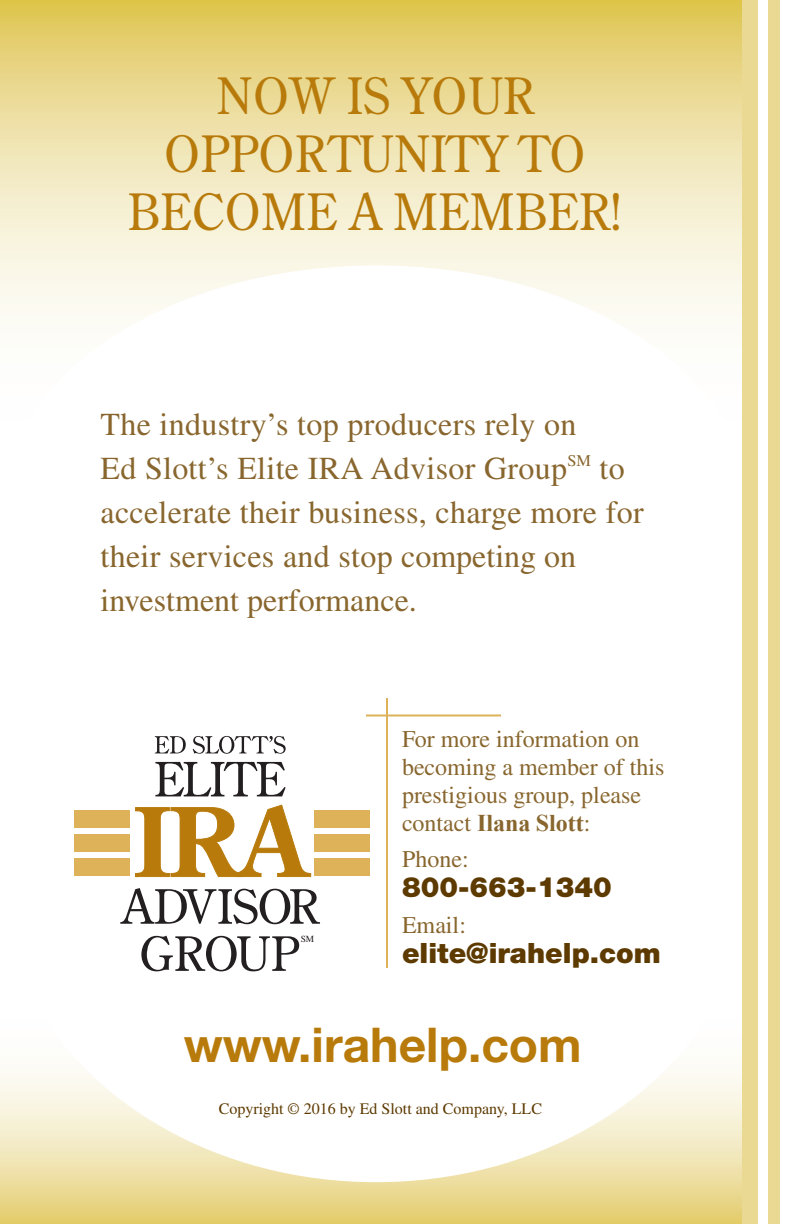
<style>
.page{position:relative;width:792px;height:1224px;background:#fff}
.page>*{position:absolute;margin:0;border:0;box-sizing:border-box;transform-origin:0 0}
.t1{font:50px/57.8px "Century Old Style";color:#b87b0b;text-align:center;scale:.95 1}
.t2{font:700 48px "Helvetica Neue";color:#b87b0b}
.t3{font:32px/44px "Times";letter-spacing:.01em;color:#88662e}
.t4{font:900 28px "Helvetica Neue";color:#5d3a00}
.t5{font:24px/28px "Times";color:#88662e}
.t6{font:16px "Times";color:#5d3a00}
.t7{font:9.4px "Times";color:#231f20}
.s1{font-family:"Times New Roman";font-weight:700}
</style>
<div class="page">
<svg style="left:1px;top:1069px;width:741px;height:155px"></svg>
<svg style="left:0;top:990px;width:1px;height:234px"></svg>
<svg style="left:0;top:0;width:742px;height:324px"></svg>
<svg style="left:155px;top:762px;width:131px;height:34px"></svg>
<svg style="left:120px;top:888px;width:200px;height:36px"></svg>
<svg style="left:141px;top:936px;width:158px;height:35px"></svg>
<svg style="left:155px;top:736px;width:31px;height:17px"></svg>
<svg style="left:193px;top:736px;width:93px;height:18px"></svg>
<div style="left:74px;top:810px;width:55px;height:17px;background:#ddb258"></div>
<div style="left:74px;top:834px;width:55px;height:18px;background:#ddb258"></div>
<svg style="left:135px;top:805px;width:176px;height:72px"></svg>
<div style="left:74px;top:858px;width:55px;height:18px;background:#ddb258"></div>
<div style="left:314px;top:810px;width:56px;height:17px;background:#ddb258"></div>
<div style="left:314px;top:834px;width:56px;height:18px;background:#ddb258"></div>
<div style="left:314px;top:858px;width:56px;height:18px;background:#ddb258"></div>
<div style="left:768px;top:0;width:12px;height:1224px;background:#ead992"></div>
<div style="left:742px;top:0;width:16px;height:1224px;background:#ead992"></div>
<hr style="left:386px;top:698px;width:2px;height:270px;background:#ddb258">
<hr style="left:366px;top:714px;width:135px;height:2px;background:#ddb258">
<p class="t1" style="left:128px;top:66px;width:522px">NOW IS YOUR<br>OPPORTUNITY TO<br>BECOME A MEMBER!</p>
<p class="t3" style="left:100px;top:403px;width:545px">The industry’s top producers rely on<br>Ed Slott’s Elite IRA Advisor Group<sup>SM</sup> to accelerate their business, charge more for their services and stop competing on investment performance.</p>
<p class="t7" style="left:301px;top:934px;width:15px">SM</p>
<p class="t5" style="left:402px;top:725px;width:264px">For more information on becoming a member of this prestigious group, please contact <span class="s1">Ilana Slott</span>:</p>
<p class="t5" style="left:402px;top:845px;width:68px">Phone:</p>
<p class="t4" style="left:402px;top:870px;width:211px">800-663-1340</p>
<p class="t5" style="left:402px;top:910px;width:66px">Email:</p>
<p class="t4" style="left:402px;top:936px;width:260px">elite@irahelp.com</p>
<p class="t2" style="left:184px;top:1015px;width:399px">www.irahelp.com</p>
<p class="t6" style="left:219px;top:1099px;width:325px">Copyright © 2016 by Ed Slott and Company, LLC</p>
</div>
